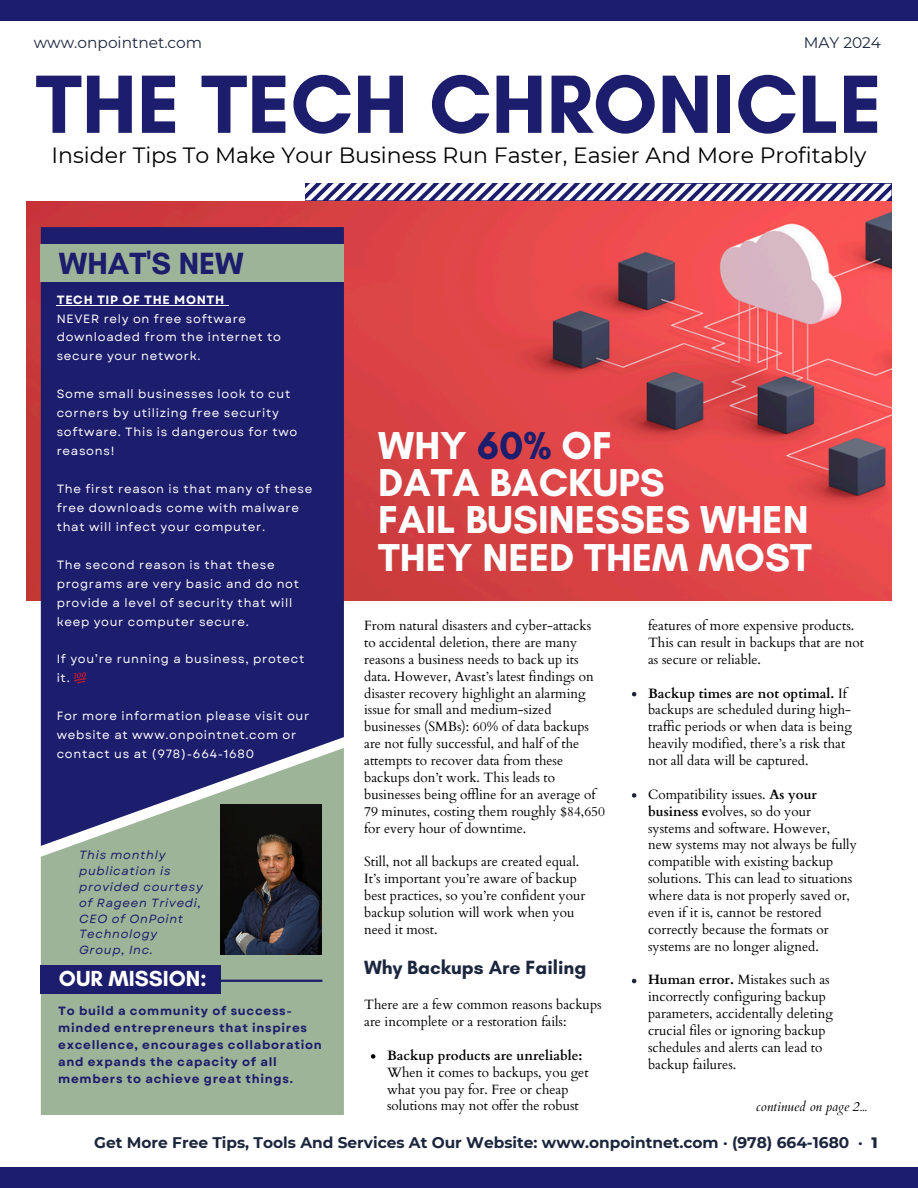
<style>
.page{position:relative;width:918px;height:1188px;background:#fff}
.page>*{position:absolute;margin:0;border:0;box-sizing:border-box;transform-origin:0 0}
.t1{font:700 84.15px "Glacial Indifference";color:#1c1d6c}
.t2{font:700 39.6px/37.2px "Glacial Indifference";color:#fff}
.t3{font:700 31.2px "Glacial Indifference";color:#1c1d6c}
.t4{font:700 22.2px "Glacial Indifference";color:#fff}
.t5{font:22.05px "Montserrat";color:#000}
.t6{font:700 19.5px "Glacial Indifference";color:#1b253c}
.t7{font:700 15.45px "Montserrat";color:#1b253c}
.t8{font:15.45px "Montserrat";color:#1b253c}
.t9{font:13.5px/16.8px "Cardo";color:#000}
.t10{font:italic 13.35px "Cardo";color:#000}
.t11{font:12px/18.9px "Garet";letter-spacing:.06em;color:#fff}
.t12{font:700 12px/17px "Garet";letter-spacing:.06em;color:#1c1d6c}
.t13{font:700 12px "Garet";letter-spacing:.06em;color:#fff}
.t14{font:italic 11.85px/15.9px "Garet";letter-spacing:.06em;color:#1c1d6c}
.s1{color:#1c1d6c}
.s2{font-weight:700}
.s3{font-weight:800}
</style>
<div class="page">
<div style="left:0;top:1px;width:918px;height:20px;background:#1c1d6c"></div>
<div style="left:0;top:1168px;width:918px;height:20px;background:#1c1d6c"></div>
<svg style="left:305px;top:183px;width:586px;height:18px"></svg>
<img style="left:27px;top:201px;width:865px;height:400px">
<div style="left:41px;top:227px;width:303px;height:521px;background:#1c1d6c"></div>
<div style="left:41px;top:244px;width:303px;height:38px;background:#9eb499"></div>
<svg style="left:41px;top:748px;width:303px;height:367px;fill:#9eb499"></svg>
<hr style="left:65px;top:980px;width:257px;height:2px;background:#1c1d6c">
<div style="left:41px;top:966px;width:180px;height:28px;background:#1c1d6c"></div>
<svg style="left:371px;top:1054px;width:4px;height:5px"></svg>
<svg style="left:632px;top:692px;width:4px;height:4px"></svg>
<svg style="left:632px;top:793px;width:4px;height:5px"></svg>
<svg style="left:632px;top:979px;width:4px;height:4px"></svg>
<img style="left:221px;top:804px;width:100px;height:150px">
<hr style="left:57px;top:305px;width:168px;height:1px;background:#fff">
<svg style="left:74px;top:672px;width:12px;height:12px"></svg>
<p class="t8" style="left:34px;top:33px;width:170px">www.onpointnet.com</p>
<p class="t8" style="left:804px;top:33px;width:79px">MAY 2024</p>
<p class="t1" style="left:36px;top:53px;width:848px">THE TECH CHRONICLE</p>
<p class="t5" style="left:52px;top:141px;width:816px">Insider Tips To Make Your Business Run Faster, Easier And More Profitably</p>
<p class="t3" style="left:59px;top:244px;width:186px">WHAT'S NEW</p>
<p class="t13" style="left:57px;top:291px;width:169px">TECH TIP OF THE MONTH</p>
<p class="t11" style="left:57px;top:309px;width:226px">NEVER rely on free software downloaded from the internet to secure your network.</p>
<p class="t11" style="left:57px;top:385px;width:242px">Some small businesses look to cut corners by utilizing free security software. This is dangerous for two reasons!</p>
<p class="t11" style="left:57px;top:479px;width:257px">The first reason is that many of these free downloads come with malware that will infect your computer.</p>
<p class="t11" style="left:57px;top:555px;width:244px">The second reason is that these programs are very basic and do not provide a level of security that will keep your computer secure.</p>
<h6 class="t11" style="left:57px;top:650px;width:249px">If you’re running a business, protect it.</h6>
<p class="t11" style="left:57px;top:707px;width:254px">For more information please visit our website at www.onpointnet.com or contact us at (978)-664-1680</p>
<p class="t14" style="left:79px;top:847px;width:88px">This monthly</p>
<p class="t14" style="left:79px;top:863px;width:93px">publication is</p>
<p class="t14" style="left:79px;top:879px;width:125px">provided courtesy</p>
<p class="t14" style="left:79px;top:895px;width:123px">of Rageen Trivedi,<br>CEO of OnPoint<br>Technology<br>Group, Inc.</p>
<p class="t4" style="left:59px;top:965px;width:150px">OUR MISSION:</p>
<p class="t12" style="left:58px;top:1003px;width:265px">To build a community of success&shy;minded entrepreneurs that inspires excellence, encourages collaboration and expands the capacity of all members to achieve great things.</p>
<p class="t2" style="left:378px;top:427px;width:435px">WHY <span class="s1">60%</span> OF<br>DATA BACKUPS<br>FAIL BUSINESSES WHEN<br>THEY NEED THEM MOST</p>
<p class="t9" style="left:364px;top:617px;width:242px">From natural disasters and cyber-attacks to accidental deletion, there are many reasons a business needs to back up its data. However, Avast’s latest findings on disaster recovery highlight an alarming issue for small and medium-sized businesses (SMBs): 60% of data backups are not fully successful, and half of the attempts to recover data from these backups don’t work. This leads to businesses being offline for an average of 79 minutes, costing them roughly $84,650 for every hour of downtime.</p>
<h1 class="t9" style="left:364px;top:854px;width:223px">Still, not all backups are created equal.<br>It’s important you’re aware of backup best practices, so you’re confident your backup solution will work when you need it most.</h1>
<h5 class="t6" style="left:364px;top:956px;width:224px">Why Backups Are Failing</h5>
<p class="t9" style="left:364px;top:997px;width:239px">There are a few common reasons backups are incomplete or a restoration fails:</p>
<p class="t9" style="left:387px;top:1047px;width:203px"><span class="s2">Backup products are unreliable:<br></span>When it comes to backups, you get what you pay for. Free or cheap solutions may not offer the robust</p>
<p class="t9" style="left:648px;top:617px;width:218px">features of more expensive products.<br>This can result in backups that are not as secure or reliable.</p>
<p class="t9" style="left:648px;top:685px;width:205px"><span class="s2">Backup times are not optimal.</span> If backups are scheduled during high&shy;traffic periods or when data is being heavily modified, there’s a risk that not all data will be captured.</p>
<p class="t9" style="left:648px;top:786px;width:210px">Compatibility issues. <span class="s2">As your business e</span>volves, so do your<br>systems and software. However, new systems may not always be fully compatible with existing backup solutions. This can lead to situations where data is not properly saved or, even if it is, cannot be restored correctly because the formats or systems are no longer aligned.</p>
<p class="t9" style="left:648px;top:972px;width:186px"><span class="s2">Human error.</span> Mistakes such as incorrectly configuring backup parameters, accidentally deleting crucial files or ignoring backup schedules and alerts can lead to backup failures.</p>
<p class="t10" style="left:756px;top:1098px;width:112px">continued on page 2...</p>
<h3 class="t7" style="left:94px;top:1133px;width:785px">Get More Free Tips, Tools And Services At Our Website: www.onpointnet.com · (978) 664-1680 · <span class="s3">1</span></h3>
</div>
